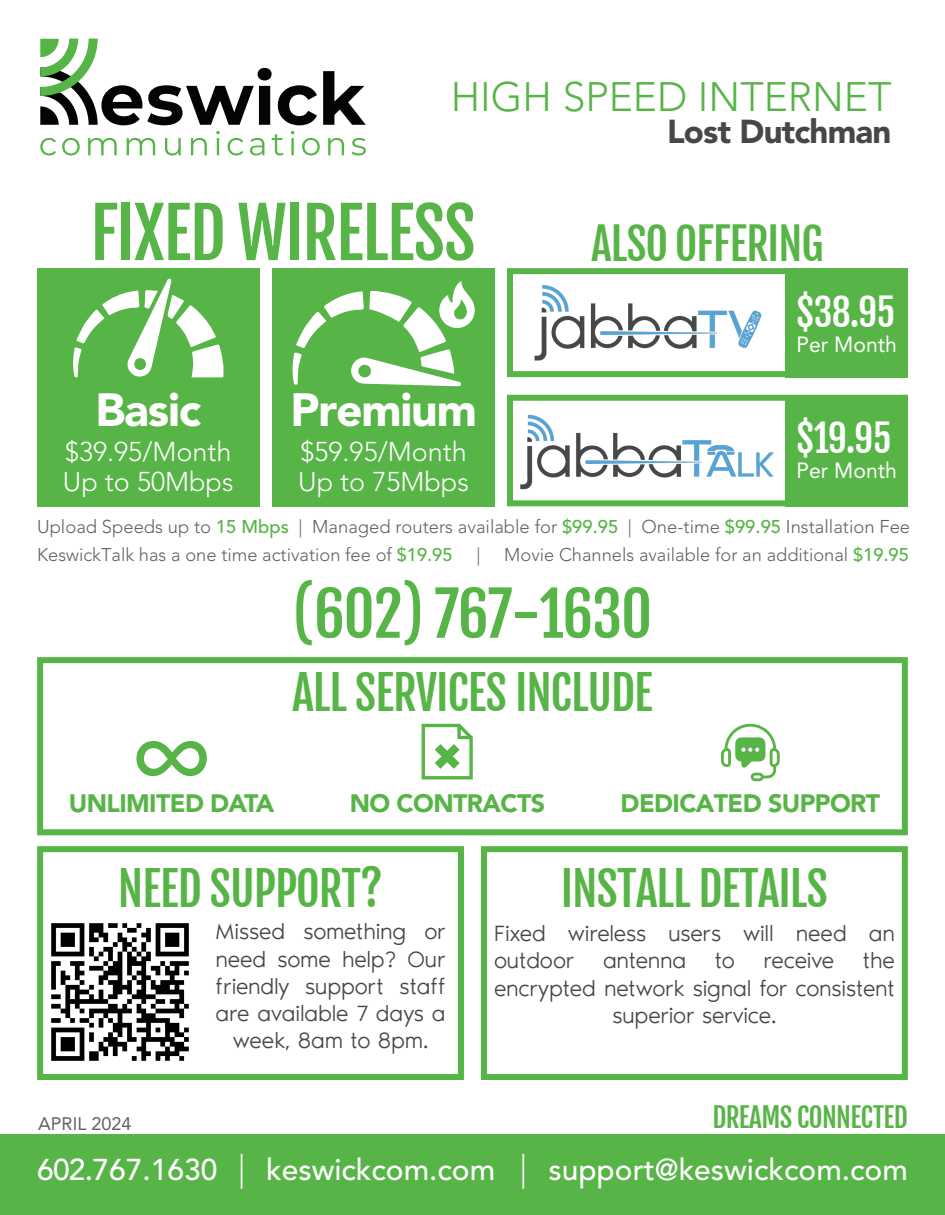
<style>
.page{position:relative;width:945px;height:1215px;background:#fff}
.page>*{position:absolute;margin:0;border:0;box-sizing:border-box;transform-origin:0 0}
.t1{font:68.7px "Fjalla One";letter-spacing:-.02em;color:#57b447}
.t2{font:60.3px "Fjalla One";letter-spacing:-.02em;color:#57b447}
.t3{font:46.2px "Fjalla One";letter-spacing:-.02em;color:#57b447}
.t4{font:900 46.2px "Avenir LT Std";letter-spacing:-.025em;color:#fff}
.t5{font:43.5px "Fjalla One";letter-spacing:-.02em;color:#57b447}
.t6{font:300 40.8px "Avenir LT Std";color:#57b447}
.t7{font:37.35px "Fjalla One";letter-spacing:-.02em;color:#fff}
.t8{font:900 33px "Avenir LT Std";letter-spacing:-.025em;color:#454749}
.t9{font:500 30px "Avenir LT Std";color:#fff}
.t10{font:300 27px/30.6px "Avenir LT Std";color:#fff}
.t11{font:27px "Fjalla One";letter-spacing:-.02em;color:#57b447}
.t12{font:900 25.05px "Avenir LT Std";letter-spacing:-.025em;color:#57b447}
.t13{font:300 22.8px/27.3px "Noir Std";letter-spacing:-.01em;color:#454749}
.t14{font:300 22.65px/27.3px "Noir Std";letter-spacing:-.01em;color:#454749;text-align:center}
.t15{font:21.9px "Avenir LT Std";color:#fff}
.t16{font:300 18.45px "Avenir LT Std";color:#606161}
.t17{font:300 18.3px "Avenir LT Std";color:#606161}
.t18{font:18.15px "Avenir LT Std";color:#606160}
.s1{font-weight:500;color:#57b447}
.s2{font-family:"Noir Std";font-weight:300;font-size:34.05px}
</style>
<div class="page">
<svg style="left:278px;top:85px;width:39px;height:40px"></svg>
<svg style="left:323px;top:71px;width:43px;height:54px"></svg>
<svg style="left:40px;top:138px;width:16px;height:18px"></svg>
<svg style="left:62px;top:138px;width:18px;height:18px"></svg>
<svg style="left:88px;top:138px;width:29px;height:17px"></svg>
<svg style="left:127px;top:138px;width:28px;height:17px"></svg>
<svg style="left:165px;top:138px;width:16px;height:18px"></svg>
<svg style="left:191px;top:138px;width:16px;height:17px"></svg>
<svg style="left:216px;top:131px;width:4px;height:24px"></svg>
<svg style="left:228px;top:138px;width:15px;height:18px"></svg>
<svg style="left:250px;top:138px;width:14px;height:18px"></svg>
<svg style="left:272px;top:134px;width:12px;height:22px"></svg>
<svg style="left:291px;top:131px;width:3px;height:24px"></svg>
<svg style="left:302px;top:138px;width:18px;height:18px"></svg>
<svg style="left:328px;top:138px;width:16px;height:17px"></svg>
<svg style="left:352px;top:138px;width:14px;height:18px"></svg>
<svg style="left:40px;top:39px;width:232px;height:86px"></svg>
<svg style="left:37px;top:657px;width:871px;height:178px"></svg>
<div style="left:37px;top:268px;width:222px;height:238px;background:#57b447"></div>
<svg style="left:73px;top:278px;width:150px;height:100px"></svg>
<div style="left:272px;top:268px;width:223px;height:238px;background:#57b447"></div>
<svg style="left:293px;top:281px;width:182px;height:105px"></svg>
<svg style="left:507px;top:268px;width:278px;height:109px"></svg>
<svg style="left:507px;top:395px;width:278px;height:111px;background:#6abc5c"></svg>
<div style="left:785px;top:268px;width:123px;height:109px;background:#57b447"></div>
<div style="left:785px;top:395px;width:123px;height:111px;background:#57b447"></div>
<svg style="left:37px;top:846px;width:427px;height:234px"></svg>
<svg style="left:481px;top:846px;width:427px;height:234px"></svg>
<div style="left:0;top:1135px;width:945px;height:80px;background:#57b447"></div>
<img style="left:513px;top:402px;width:271px;height:100px">
<img style="left:524px;top:273px;width:250px;height:100px">
<h3 class="t6" style="left:451px;top:73px;width:442px">HIGH SPEED INTERNET</h3>
<h1 class="t1" style="left:90px;top:191px;width:387px">FIXED WIRELESS</h1>
<h3 class="t8" style="left:667px;top:112px;width:226px">Lost Dutchman</h3>
<h3 class="t5" style="left:591px;top:217px;width:234px">ALSO OFFERING</h3>
<h3 class="t7" style="left:796px;top:289px;width:101px">$38.95</h3>
<p class="t15" style="left:797px;top:331px;width:102px">Per Month</p>
<h3 class="t4" style="left:290px;top:382px;width:188px">Premium</h3>
<p class="t10" style="left:298px;top:436px;width:172px">$59.95/Month<br>Up to 75Mbps</p>
<p class="t16" style="left:37px;top:516px;width:875px">Upload Speeds up to <span class="s1">15 Mbps</span> | Managed routers available for <span class="s1">$99.95</span> | One-time <span class="s1">$99.95</span> Installation Fee</p>
<h3 class="t4" style="left:95px;top:382px;width:107px">Basic</h3>
<p class="t10" style="left:63px;top:436px;width:172px">$39.95/Month<br>Up to 50Mbps</p>
<h3 class="t7" style="left:796px;top:416px;width:97px">$19.95</h3>
<p class="t15" style="left:797px;top:458px;width:102px">Per Month</p>
<p class="t17" style="left:37px;top:544px;width:417px">KeswickTalk has a one time activation fee of <span class="s1">$19.95</span></p>
<p class="t17" style="left:476px;top:544px;width:6px">|</p>
<p class="t17" style="left:504px;top:544px;width:406px">Movie Channels available for an additional <span class="s1">$19.95</span></p>
<h2 class="t2" style="left:292px;top:577px;width:361px">(602) 767-1630</h2>
<h3 class="t3" style="left:292px;top:665px;width:362px">ALL SERVICES INCLUDE</h3>
<p class="t12" style="left:69px;top:788px;width:207px">UNLIMITED DATA</p>
<p class="t12" style="left:350px;top:788px;width:197px">NO CONTRACTS</p>
<p class="t12" style="left:621px;top:788px;width:261px">DEDICATED SUPPORT</p>
<h3 class="t3" style="left:118px;top:860px;width:267px">NEED SUPPORT?</h3>
<h3 class="t3" style="left:561px;top:860px;width:269px">INSTALL DETAILS</h3>
<p class="t18" style="left:38px;top:1113px;width:95px">APRIL 2024</p>
<p class="t14" style="left:216px;top:917px;width:232px">Missed something or need some help? Our friendly support staff are available 7 days a week, 8am to 8pm.</p>
<p class="t13" style="left:494px;top:918px;width:402px">Fixed wireless users will need an outdoor</p>
<p class="t13" style="left:603px;top:946px;width:85px">antenna</p>
<p class="t13" style="left:715px;top:946px;width:22px">to</p>
<p class="t13" style="left:764px;top:946px;width:72px">receive</p>
<p class="t13" style="left:863px;top:946px;width:34px">the</p>
<p class="t13" style="left:494px;top:973px;width:402px">encrypted network signal for consistent</p>
<p class="t13" style="left:612px;top:1000px;width:166px">superior service.</p>
<p class="t11" style="left:712px;top:1101px;width:197px">DREAMS CONNECTED</p>
<h3 class="t9" style="left:37px;top:1153px;width:872px">602.767.1630 <span class="s2">|</span> keswickcom.com <span class="s2">|</span> support@keswickcom.com</h3>
</div>
